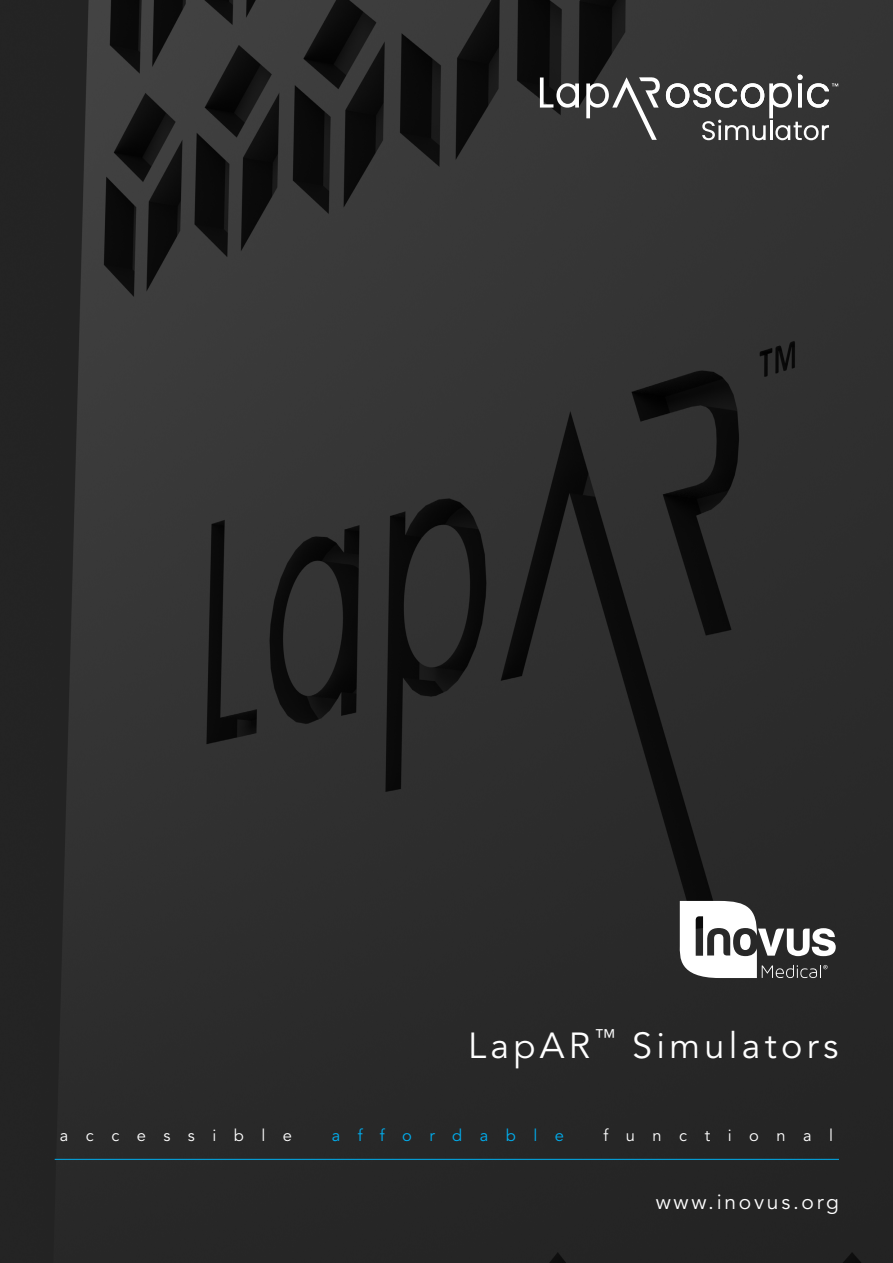
<style>
.page{position:relative;width:893px;height:1263px;background:#fff}
.page>*{position:absolute;margin:0;border:0;box-sizing:border-box;transform-origin:0 0}
.t1{font:36px "Avenir LT Std";letter-spacing:.12em;color:#fff}
.t2{font:21px "Avenir LT Std";letter-spacing:.13em;color:#fff}
.t3{font:16.5px "Avenir LT Std";letter-spacing:1.06em;color:#fff}
.t4{font:16.5px "Avenir LT Std";letter-spacing:1.06em;color:#00aeef}
</style>
<div class="page">
<img style="left:0;top:0;width:893px;height:1263px">
<svg style="left:666px;top:75px;width:172px;height:65px"></svg>
<svg style="left:586px;top:77px;width:74px;height:63px"></svg>
<svg style="left:540px;top:77px;width:39px;height:31px"></svg>
<svg style="left:680px;top:901px;width:156px;height:77px"></svg>
<hr style="left:55px;top:1159px;width:784px;height:1px;background:#00aeef">
<p class="t1" style="left:468px;top:1024px;width:372px">LapAR<sup>™</sup> Simulators</p>
<p class="t3" style="left:60px;top:1125px;width:234px">accessible</p>
<p class="t4" style="left:332px;top:1125px;width:234px">affordable</p>
<p class="t3" style="left:604px;top:1125px;width:231px">functional</p>
<p class="t2" style="left:656px;top:1190px;width:185px">www.inovus.org</p>
</div>
